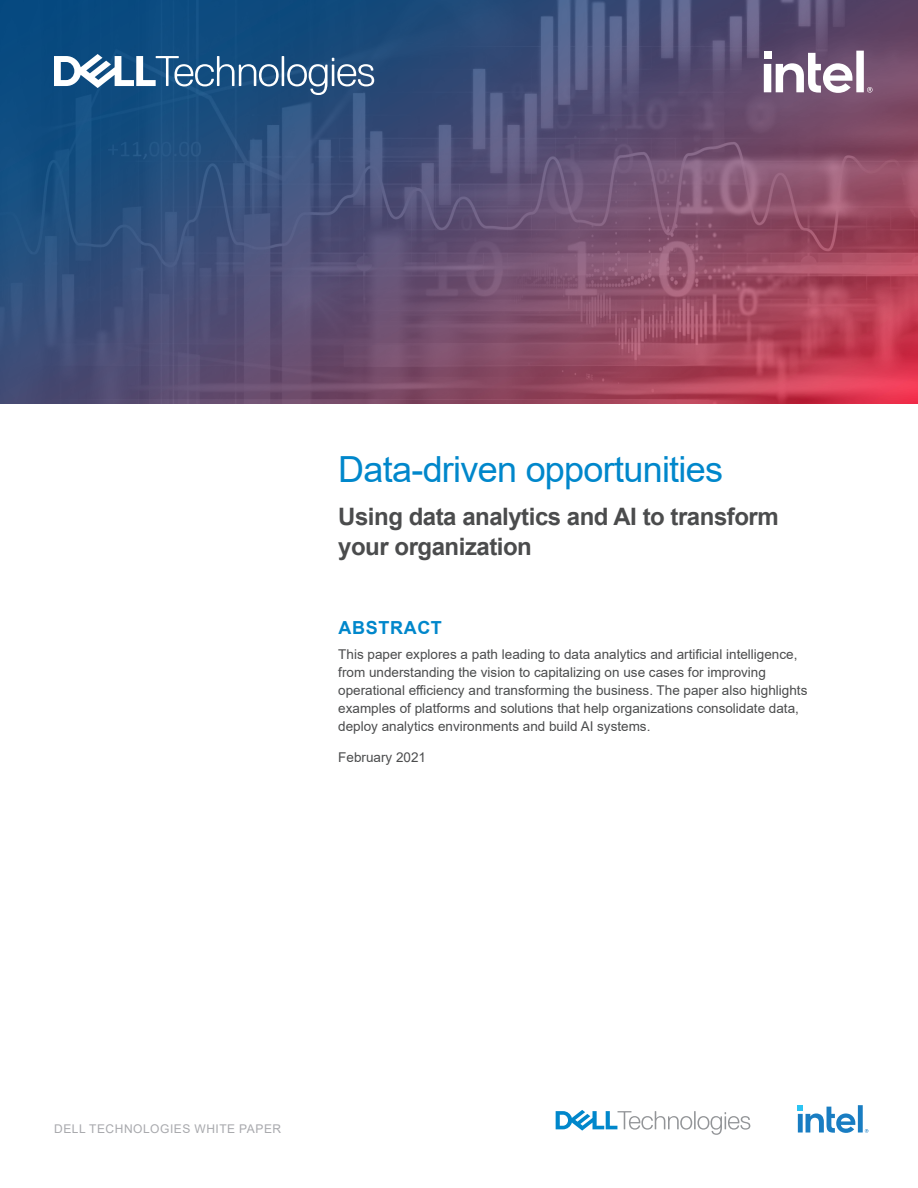
<style>
.page{position:relative;width:918px;height:1188px;background:#fff}
.page>*{position:absolute;margin:0;border:0;box-sizing:border-box;transform-origin:0 0}
.Document_Headline{font:36px "Arial";letter-spacing:-.02em;color:#0087cb}
.Document_Headline-2{font:700 24px/30px "Arial";letter-spacing:-.02em;color:#4b4c4d}
.TOC_Header___Absract{font:700 18px "Arial";letter-spacing:.035em;color:#0087cb}
.Body_Text{font:13.5px/18px "Arial";color:#4b4c4d}
.t1{font:12px "Arial";letter-spacing:.045em;color:#a8a9ad}
</style>
<div class="page">
<img style="left:0;top:0;width:918px;height:404px">
<svg style="left:54px;top:54px;width:320px;height:41px"></svg>
<svg style="left:556px;top:1110px;width:194px;height:25px"></svg>
<svg style="left:764px;top:51px;width:109px;height:42px"></svg>
<svg style="left:798px;top:1105px;width:70px;height:28px"></svg>
<p class="Document_Headline" style="left:338px;top:445px;width:386px">Data-driven opportunities</p>
<p class="Document_Headline-2" style="left:338px;top:502px;width:442px">Using data analytics and AI to transform your organization</p>
<p class="TOC_Header___Absract" style="left:339px;top:615px;width:105px">ABSTRACT</p>
<p class="Body_Text" style="left:338px;top:645px;width:471px">This paper explores a path leading to data analytics and artificial intelligence, from understanding the vision to capitalizing on use cases for improving operational efficiency and transforming the business. The paper also highlights examples of platforms and solutions that help organizations consolidate data, deploy analytics environments and build AI systems.</p>
<p class="Body_Text" style="left:338px;top:748px;width:89px">February 2021</p>
<p class="t1" style="left:54px;top:1120px;width:229px">DELL TECHNOLOGIES WHITE PAPER</p>
</div>
